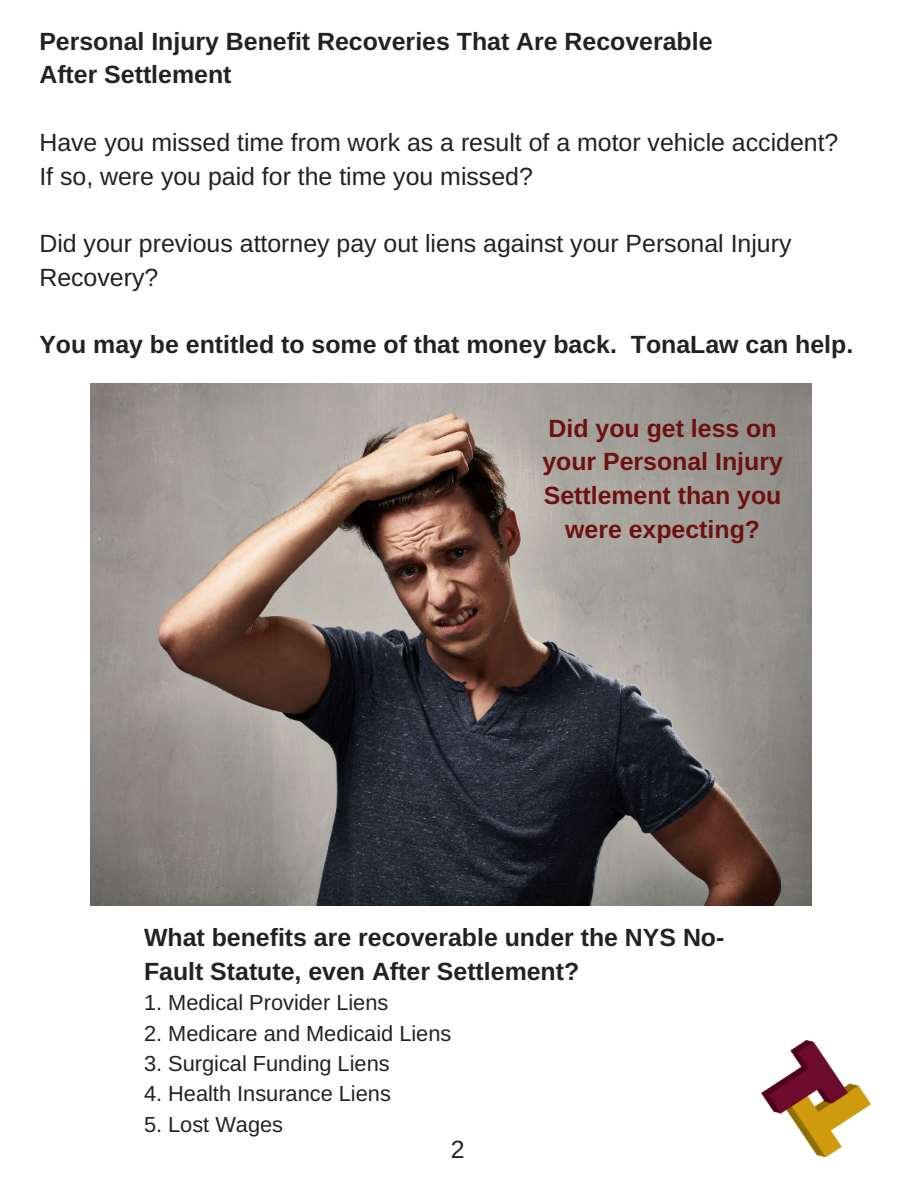
<style>
.page{position:relative;width:918px;height:1188px;background:#fff}
.page>*{position:absolute;margin:0;border:0;box-sizing:border-box;transform-origin:0 0}
.t1{font:700 24.9px/33.8px "Arimo";color:#222}
.t2{font:24.9px/33.8px "Arimo";color:#222}
.t3{font:700 24.9px/33.8px "Arimo";color:#6d1010;text-align:center}
.t4{font:21.75px "Arimo";color:#222}
</style>
<div class="page">
<img style="left:90px;top:384px;width:721px;height:522px">
<img style="left:761px;top:1041px;width:110px;height:115px">
<p class="t1" style="left:39px;top:24px;width:675px">Personal Injury Benefit Recoveries That Are Recoverable<br>After Settlement</p>
<p class="t2" style="left:39px;top:126px;width:801px">Have you missed time from work as a result of a motor vehicle accident?<br>If so, were you paid for the time you missed?</p>
<p class="t2" style="left:39px;top:227px;width:754px">Did your previous attorney pay out liens against your Personal Injury<br>Recovery?</p>
<p class="t1" style="left:39px;top:328px;width:815px">You may be entitled to some of that money back. TonaLaw can help.</p>
<p class="t3" style="left:542px;top:411px;width:242px">Did you get less on your Personal Injury<br>Settlement than you were expecting?</p>
<p class="t1" style="left:144px;top:921px;width:582px">What benefits are recoverable under the NYS No-<br>Fault Statute, even After Settlement?</p>
<p class="t4" style="left:144px;top:991px;width:246px">1. Medical Provider Liens</p>
<p class="t4" style="left:144px;top:1022px;width:309px">2. Medicare and Medicaid Liens</p>
<p class="t4" style="left:144px;top:1052px;width:247px">3. Surgical Funding Liens</p>
<p class="t4" style="left:144px;top:1082px;width:248px">4. Health Insurance Liens</p>
<p class="t4" style="left:144px;top:1113px;width:141px">5. Lost Wages</p>
<p class="t2" style="left:451px;top:1132px;width:15px">2</p>
</div>
